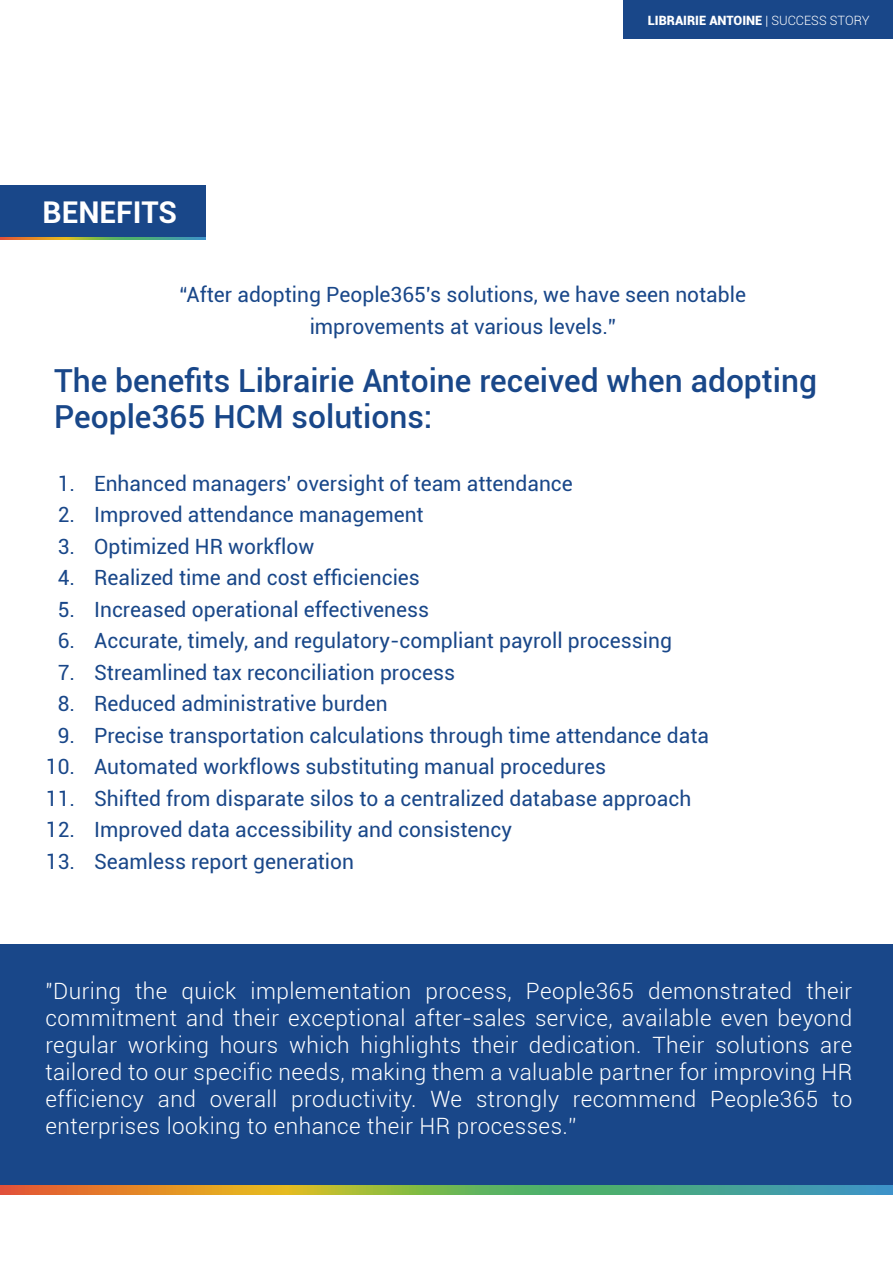
<style>
.page{position:relative;width:893px;height:1263px;background:#fff}
.page>*{position:absolute;margin:0;border:0;box-sizing:border-box;transform-origin:0 0}
.t1{font:500 31.8px/35.8px "Roboto";color:#194789}
.t2{font:700 30px "Roboto";color:#fff}
.t3{font:300 22.5px/27px "Roboto";letter-spacing:.02em;color:#fff;text-align:justify}
.t4{font:21px/31.5px "Roboto";color:#194789;text-align:center}
.t5{font:900 12.75px "Roboto";color:#fff}
.s1{font-weight:300}
</style>
<div class="page">
<div style="left:0;top:944px;width:893px;height:250px;background:#194789"></div>
<svg style="left:0;top:1185px;width:893px;height:9px;background:#8ca05b"></svg>
<div style="left:0;top:186px;width:205px;height:54px;background:#194789"></div>
<svg style="left:0;top:237px;width:205px;height:3px"></svg>
<div style="left:624px;top:0;width:269px;height:39px;background:#194789"></div>
<h2 class="t2" style="left:43px;top:191px;width:136px">BENEFITS</h2>
<p class="t5" style="left:648px;top:12px;width:223px">LIBRAIRIE ANTOINE <span class="s1">| SUCCESS STORY</span></p>
<p class="t4" style="left:180px;top:278px;width:568px">“After adopting People365's solutions, we have seen notable improvements at various levels.”</p>
<h1 class="t1" style="left:54px;top:362px;width:764px">The benefits Librairie Antoine received when adopting<br>People365 HCM solutions:</h1>
<p class="t4" style="left:94px;top:467px;width:616px;text-align:left">Enhanced managers' oversight of team attendance<br>Improved attendance management<br>Optimized HR workflow<br>Realized time and cost efficiencies<br>Increased operational effectiveness<br>Accurate, timely, and regulatory-compliant payroll processing Streamlined tax reconciliation process<br>Reduced administrative burden<br>Precise transportation calculations through time attendance data Automated workflows substituting manual procedures<br>Shifted from disparate silos to a centralized database approach Improved data accessibility and consistency<br>Seamless report generation</p>
<p class="t4" style="left:46px;top:467px;width:31px">1.<br>2.<br>3.<br>4.<br>5.<br>6.<br>7.<br>8.<br>9.<br>10.<br>11.<br>12.<br>13.</p>
<p class="t3" style="left:45px;top:976px;width:808px">"During the quick implementation process, People365 demonstrated their commitment and their exceptional after-sales service, available even beyond regular working hours which highlights their dedication. Their solutions are tailored to our specific needs, making them a valuable partner for improving HR efficiency and overall productivity. We strongly recommend People365 to enterprises looking to enhance their HR processes.”</p>
</div>
